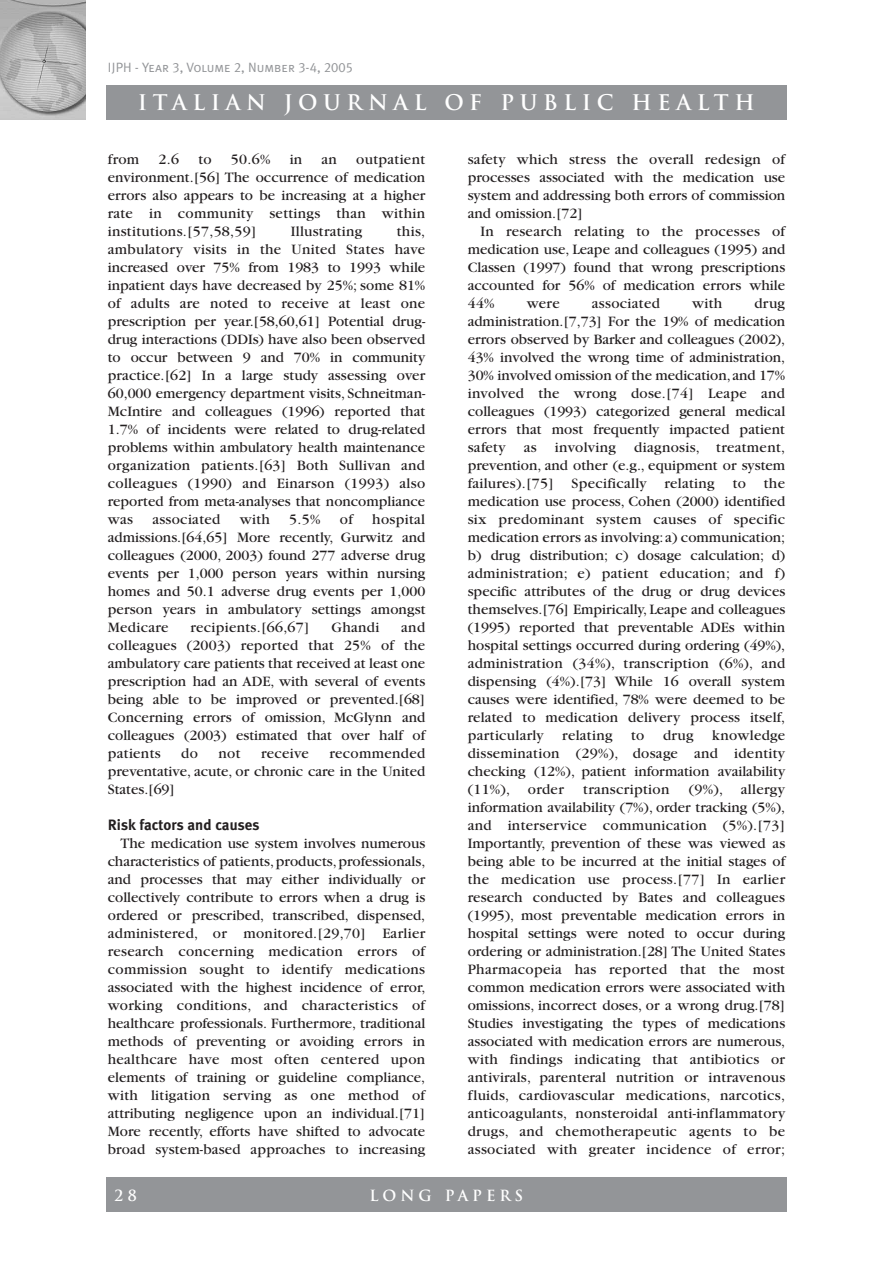
<style>
.page{position:relative;width:893px;height:1263px;background:#fff}
.page>*{position:absolute;margin:0;border:0;box-sizing:border-box;transform-origin:0 0}
.t1{font:700 21px "Trajan";letter-spacing:.265em;color:#fff}
.t2{font:15px/18px "Garamond";letter-spacing:.005em;color:#231f20;text-align:justify}
.t3{font:700 15px "Meta Plus";color:#231f20}
.t4{font:700 15px "Trajan";letter-spacing:.26em;color:#fff}
.t5{font:13.5px "Meta Plus Normal Caps";color:#939598}
</style>
<div class="page">
<div style="left:106px;top:85px;width:681px;height:34px;background:#939598"></div>
<img style="left:0;top:0;width:85px;height:119px">
<div style="left:106px;top:1178px;width:681px;height:34px;background:#939598"></div>
<p class="t5" style="left:108px;top:59px;width:247px">IJPH - Year 3, Volume 2, Number 3-4, 2005</p>
<h1 class="t1" style="left:138px;top:90px;width:618px">ITALIAN JOURNAL OF PUBLIC HEALTH</h1>
<p class="t2" style="left:108px;top:151px;width:33px">from</p>
<p class="t2" style="left:159px;top:151px;width:22px">2.6</p>
<p class="t2" style="left:198px;top:151px;width:15px">to</p>
<p class="t2" style="left:231px;top:151px;width:41px">50.6%</p>
<p class="t2" style="left:290px;top:151px;width:14px">in</p>
<p class="t2" style="left:322px;top:151px;width:17px">an</p>
<p class="t2" style="left:108px;top:151px;width:319px;text-indent:248px">outpatient environment.[56] The occurrence of medication errors also appears to be increasing at a higher rate in community settings than within institutions.[57,58,59]</p>
<p class="t2" style="left:108px;top:223px;width:319px;text-indent:289px">this, ambulatory visits in the United States have increased over 75% from 1983 to 1993 while inpatient days have decreased by 25%; some 81% of adults are noted to receive at least one prescription per year.[58,60,61] Potential drug&shy;drug interactions (DDIs) have also been observed to occur between 9 and 70% in community practice.[62] In a large study assessing over 60,000 emergency department visits, Schneitman-McIntire and colleagues (1996) reported that 1.7% of incidents were related to drug-related problems within ambulatory health maintenance organization patients.[63] Both Sullivan and colleagues (1990) and Einarson (1993) also reported from meta-analyses that noncompliance was</p>
<p class="t2" style="left:291px;top:223px;width:73px">Illustrating</p>
<p class="t2" style="left:108px;top:511px;width:319px;text-indent:264px">hospital admissions.[64,65] More recently, Gurwitz and colleagues (2000, 2003) found 277 adverse drug events per 1,000 person years within nursing homes and 50.1 adverse drug events per 1,000 person years in ambulatory settings amongst Medicare</p>
<p class="t2" style="left:152px;top:511px;width:69px">associated</p>
<p class="t2" style="left:240px;top:511px;width:32px">with</p>
<p class="t2" style="left:289px;top:511px;width:33px">5.5%</p>
<p class="t2" style="left:340px;top:511px;width:15px">of</p>
<p class="t2" style="left:190px;top:619px;width:121px">recipients.[66,67]</p>
<p class="t2" style="left:331px;top:619px;width:49px">Ghandi</p>
<p class="t2" style="left:108px;top:619px;width:319px;text-indent:293px">and colleagues (2003) reported that 25% of the ambulatory care patients that received at least one prescription had an ADE, with several of events being able to be improved or prevented.[68] Concerning errors of omission, McGlynn and colleagues (2003) estimated that over half of patients</p>
<p class="t2" style="left:108px;top:745px;width:319px;text-indent:222px">recommended preventative, acute, or chronic care in the United States.[69]</p>
<p class="t3" style="left:108px;top:816px;width:153px">Risk factors and causes</p>
<p class="t2" style="left:108px;top:835px;width:319px;text-indent:13px">The medication use system involves numerous characteristics of patients,products,professionals, and processes that may either individually or collectively contribute to errors when a drug is ordered or prescribed, transcribed, dispensed, administered, or monitored.[29,70] Earlier research concerning medication errors of commission sought to identify medications associated with the highest incidence of error, working conditions, and characteristics of healthcare professionals. Furthermore, traditional methods of preventing or avoiding errors in healthcare have most often centered upon elements of training or guideline compliance, with litigation serving as one method of attributing negligence upon an individual.[71] More recently, efforts have shifted to advocate broad system-based approaches to increasing</p>
<p class="t2" style="left:181px;top:745px;width:18px">do</p>
<p class="t2" style="left:218px;top:745px;width:24px">not</p>
<p class="t2" style="left:261px;top:745px;width:49px">receive</p>
<p class="t2" style="left:468px;top:151px;width:319px">safety which stress the overall redesign of processes associated with the medication use system and addressing both errors of commission and omission.[72]</p>
<p class="t2" style="left:468px;top:223px;width:319px;text-indent:13px">In research relating to the processes of medication use, Leape and colleagues (1995) and Classen (1997) found that wrong prescriptions accounted for 56% of medication errors while 44%</p>
<p class="t2" style="left:527px;top:295px;width:34px">were</p>
<p class="t2" style="left:592px;top:295px;width:69px">associated</p>
<p class="t2" style="left:692px;top:295px;width:32px">with</p>
<p class="t2" style="left:468px;top:295px;width:319px;text-indent:287px">drug administration.[7,73] For the 19% of medication errors observed by Barker and colleagues (2002), 43% involved the wrong time of administration, 30% involved omission of the medication,and 17% involved the wrong dose.[74] Leape and colleagues (1993) categorized general medical errors that most frequently impacted patient safety as involving diagnosis, treatment, prevention, and other (e.g., equipment or system failures).[75] Specifically relating to the medication use process, Cohen (2000) identified six predominant system causes of specific medication errors as involving:a) communication; b) drug distribution; c) dosage calculation; d) administration; e) patient education; and f) specific attributes of the drug or drug devices themselves.[76] Empirically, Leape and colleagues (1995) reported that preventable ADEs within hospital settings occurred during ordering (49%), administration (34%), transcription (6%), and dispensing (4%).[73] While 16 overall system causes were identified, 78% were deemed to be related to medication delivery process itself, particularly relating to drug knowledge dissemination (29%), dosage and identity checking (12%), patient information availability (11%), order</p>
<p class="t2" style="left:468px;top:781px;width:319px;text-indent:221px">(9%), allergy information availability (7%), order tracking (5%), and interservice communication (5%).[73] Importantly, prevention of these was viewed as being able to be incurred at the initial stages of the medication use process.[77] In earlier research conducted by Bates and colleagues (1995), most preventable medication errors in hospital settings were noted to occur during ordering or administration.[28] The United States Pharmacopeia has reported that the most common medication errors were associated with omissions, incorrect doses, or a wrong drug.[78] Studies investigating the types of medications associated with medication errors are numerous, with findings indicating that antibiotics or antivirals, parenteral nutrition or intravenous fluids, cardiovascular medications, narcotics, anticoagulants, nonsteroidal anti-inflammatory drugs, and chemotherapeutic agents to be associated with greater incidence of error;</p>
<p class="t2" style="left:583px;top:781px;width:88px">transcription</p>
<p class="t4" style="left:115px;top:1186px;width:24px">2 8</p>
<p class="t4" style="left:370px;top:1186px;width:155px">LONG PAPERS</p>
</div>
